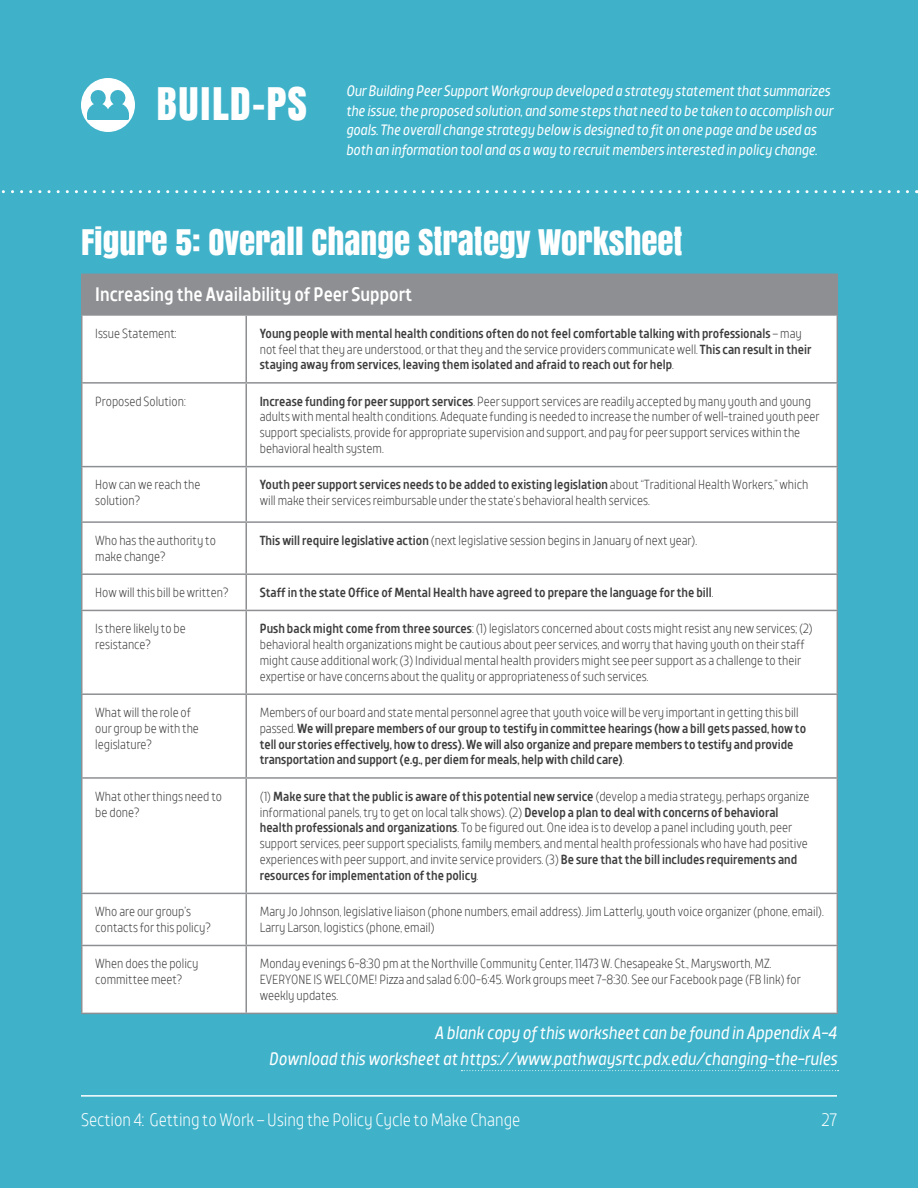
<style>
.page{position:relative;width:918px;height:1188px;background:#3fb2ca}
.page>*{position:absolute;margin:0;border:0;box-sizing:border-box;transform-origin:0 0}
.t1{font:42px "Anton";letter-spacing:.03em;color:#fff}
.t2{font:33px "Anton";color:#fff}
.t3{font:500 19.5px "TT Teds";color:#fff}
.t4{font:italic 18px "TT Teds";color:#fff}
.t5{font:300 18px "TT Teds";color:#fff}
.t6{font:italic 15px/19.5px "TT Teds";letter-spacing:-.005em;color:#fff}
.t7{font:300 13.2px/15.9px "TT Teds";color:#3e3e3f}
.t8{font:500 13.2px/15.9px "TT Teds";color:#3e3e3f}
.s1{font-weight:300}
.s2{font-weight:500}
</style>
<div class="page">
<svg style="left:81px;top:78px;width:54px;height:54px"></svg>
<svg style="left:1px;top:190px;width:907px;height:3px"></svg>
<div style="left:82px;top:274px;width:755px;height:41px;background:#8d8f92"></div>
<div style="left:82px;top:316px;width:755px;height:697px;background:#fff"></div>
<hr style="left:81px;top:274px;width:165px;height:1px;background:#8d8f92">
<hr style="left:81px;top:275px;width:1px;height:39px;background:#8d8f92">
<hr style="left:246px;top:274px;width:592px;height:1px;background:#8d8f92">
<hr style="left:837px;top:275px;width:1px;height:39px;background:#8d8f92">
<hr style="left:81px;top:314px;width:165px;height:2px;background:#8d8f92">
<hr style="left:81px;top:316px;width:1px;height:66px;background:#8d8f92">
<hr style="left:246px;top:314px;width:592px;height:2px;background:#8d8f92">
<hr style="left:245px;top:316px;width:2px;height:66px;background:#8d8f92">
<hr style="left:837px;top:316px;width:1px;height:66px;background:#8d8f92">
<hr style="left:81px;top:382px;width:165px;height:2px;background:#8d8f92">
<hr style="left:81px;top:384px;width:1px;height:82px;background:#8d8f92">
<hr style="left:246px;top:382px;width:592px;height:2px;background:#8d8f92">
<hr style="left:245px;top:384px;width:2px;height:82px;background:#8d8f92">
<hr style="left:837px;top:384px;width:1px;height:82px;background:#8d8f92">
<hr style="left:81px;top:466px;width:165px;height:1px;background:#8d8f92">
<hr style="left:81px;top:467px;width:1px;height:54px;background:#8d8f92">
<hr style="left:246px;top:466px;width:592px;height:1px;background:#8d8f92">
<hr style="left:245px;top:467px;width:2px;height:54px;background:#8d8f92">
<hr style="left:837px;top:467px;width:1px;height:54px;background:#8d8f92">
<hr style="left:81px;top:521px;width:165px;height:2px;background:#8d8f92">
<hr style="left:81px;top:523px;width:1px;height:50px;background:#8d8f92">
<hr style="left:246px;top:521px;width:592px;height:2px;background:#8d8f92">
<hr style="left:245px;top:523px;width:2px;height:50px;background:#8d8f92">
<hr style="left:837px;top:523px;width:1px;height:50px;background:#8d8f92">
<hr style="left:81px;top:573px;width:165px;height:2px;background:#8d8f92">
<hr style="left:81px;top:575px;width:1px;height:35px;background:#8d8f92">
<hr style="left:246px;top:573px;width:592px;height:2px;background:#8d8f92">
<hr style="left:245px;top:575px;width:2px;height:35px;background:#8d8f92">
<hr style="left:837px;top:575px;width:1px;height:35px;background:#8d8f92">
<hr style="left:81px;top:610px;width:165px;height:1px;background:#8d8f92">
<hr style="left:81px;top:611px;width:1px;height:82px;background:#8d8f92">
<hr style="left:246px;top:610px;width:592px;height:1px;background:#8d8f92">
<hr style="left:245px;top:611px;width:2px;height:82px;background:#8d8f92">
<hr style="left:837px;top:611px;width:1px;height:82px;background:#8d8f92">
<hr style="left:81px;top:693px;width:165px;height:2px;background:#8d8f92">
<hr style="left:81px;top:695px;width:1px;height:82px;background:#8d8f92">
<hr style="left:246px;top:693px;width:592px;height:2px;background:#8d8f92">
<hr style="left:245px;top:695px;width:2px;height:82px;background:#8d8f92">
<hr style="left:837px;top:695px;width:1px;height:82px;background:#8d8f92">
<hr style="left:81px;top:777px;width:165px;height:2px;background:#8d8f92">
<hr style="left:81px;top:779px;width:1px;height:114px;background:#8d8f92">
<hr style="left:246px;top:777px;width:592px;height:2px;background:#8d8f92">
<hr style="left:245px;top:779px;width:2px;height:114px;background:#8d8f92">
<hr style="left:837px;top:779px;width:1px;height:114px;background:#8d8f92">
<hr style="left:81px;top:893px;width:165px;height:1px;background:#8d8f92">
<hr style="left:81px;top:894px;width:1px;height:51px;background:#8d8f92">
<hr style="left:246px;top:893px;width:592px;height:1px;background:#8d8f92">
<hr style="left:245px;top:894px;width:2px;height:51px;background:#8d8f92">
<hr style="left:837px;top:894px;width:1px;height:51px;background:#8d8f92">
<hr style="left:81px;top:945px;width:165px;height:1px;background:#8d8f92">
<hr style="left:81px;top:946px;width:1px;height:67px;background:#8d8f92">
<hr style="left:246px;top:945px;width:592px;height:1px;background:#8d8f92">
<hr style="left:245px;top:946px;width:2px;height:67px;background:#8d8f92">
<hr style="left:837px;top:946px;width:1px;height:67px;background:#8d8f92">
<hr style="left:81px;top:1013px;width:165px;height:1px;background:#8d8f92">
<hr style="left:246px;top:1013px;width:592px;height:1px;background:#8d8f92">
<svg style="left:461px;top:1070px;width:378px;height:1px"></svg>
<hr style="left:81px;top:1095px;width:756px;height:2px;background:#fff">
<p class="t1" style="left:157px;top:71px;width:152px">BUILD-PS</p>
<p class="t6" style="left:347px;top:81px;width:488px">Our Building Peer Support Workgroup developed a strategy statement that summarizes the issue, the proposed solution, and some steps that need to be taken to accomplish our goals. The overall change strategy below is designed to fit on one page and be used as both an information tool and as a way to recruit members interested in policy change.</p>
<p class="t2" style="left:81px;top:216px;width:603px">FIGURE 5: OVERALL CHANGE STRATEGY WORKSHEET</p>
<p class="t3" style="left:95px;top:282px;width:319px">Increasing the Availability of Peer Support</p>
<p class="t7" style="left:95px;top:325px;width:83px">Issue Statement:</p>
<p class="t8" style="left:260px;top:325px;width:553px">Young people with mental health conditions often do not feel comfortable talking with professionals <span class="s1">– may not feel that they are understood, or that they and the service providers communicate well.</span> This can result in their staying away from services, leaving them isolated and afraid to reach out for help<span class="s1">.</span></p>
<p class="t7" style="left:95px;top:393px;width:92px">Proposed Solution:</p>
<p class="t7" style="left:260px;top:393px;width:561px"><span class="s2">Increase funding for peer support services</span>. Peer support services are readily accepted by many youth and young adults with mental health conditions. Adequate funding is needed to increase the number of well-trained youth peer support specialists, provide for appropriate supervision and support, and pay for peer support services within the behavioral health system.</p>
<p class="t7" style="left:95px;top:477px;width:107px">How can we reach the solution?</p>
<p class="t7" style="left:260px;top:477px;width:550px"><span class="s2">Youth peer support services needs to be added to existing legislation</span> about “Traditional Health Workers,” which will make their services reimbursable under the state’s behavioral health services.</p>
<p class="t7" style="left:95px;top:532px;width:122px">Who has the authority to make change?</p>
<p class="t7" style="left:260px;top:532px;width:439px"><span class="s2">This will require legislative action</span> (next legislative session begins in January of next year).</p>
<p class="t7" style="left:95px;top:585px;width:135px">How will this bill be written?</p>
<p class="t8" style="left:260px;top:585px;width:455px">Staff in the state Office of Mental Health have agreed to prepare the language for the bill<span class="s1">.</span></p>
<p class="t7" style="left:95px;top:621px;width:92px">Is there likely to be resistance?</p>
<p class="t7" style="left:260px;top:621px;width:555px"><span class="s2">Push back might come from three sources</span>: (1) legislators concerned about costs might resist any new services; (2) behavioral health organizations might be cautious about peer services, and worry that having youth on their staff might cause additional work; (3) Individual mental health providers might see peer support as a challenge to their expertise or have concerns about the quality or appropriateness of such services.</p>
<p class="t7" style="left:95px;top:705px;width:105px">What will the role of our group be with the legislature?</p>
<p class="t8" style="left:260px;top:705px;width:548px"><span class="s1">Members of our board and state mental personnel agree that youth voice will be very important in getting this bill passed.</span> We will prepare members of our group to testify in committee hearings (how a bill gets passed, how to tell our stories effectively, how to dress). We will also organize and prepare members to testify and provide transportation and support (e.g., per diem for meals, help with child care)<span class="s1">.</span></p>
<p class="t7" style="left:95px;top:788px;width:128px">What other things need to be done?</p>
<p class="t7" style="left:260px;top:788px;width:551px">(1) <span class="s2">Make sure that the public is aware of this potential new service</span> (develop a media strategy, perhaps organize informational panels, try to get on local talk shows). (2) <span class="s2">Develop a plan to deal with concerns of behavioral health professionals and organizations</span>. To be figured out. One idea is to develop a panel including youth, peer support services, peer support specialists, family members, and mental health professionals who have had positive experiences with peer support, and invite service providers. (3) <span class="s2">Be sure that the bill includes requirements and resources for implementation of the policy</span>.</p>
<p class="t7" style="left:95px;top:904px;width:117px">Who are our group’s contacts for this policy?</p>
<p class="t7" style="left:260px;top:904px;width:566px">Mary Jo Johnson, legislative liaison (phone numbers, email address). Jim Latterly, youth voice organizer (phone, email).<br>Larry Larson, logistics (phone, email)</p>
<p class="t7" style="left:95px;top:956px;width:105px">When does the policy committee meet?</p>
<p class="t7" style="left:260px;top:956px;width:543px">Monday evenings 6-8:30 pm at the Northville Community Center, 11473 W. Chesapeake St., Marysworth, MZ.<br>EVERYONE IS WELCOME! Pizza and salad 6:00-6:45. Work groups meet 7-8:30. See our Facebook page (FB link) for weekly updates.</p>
<p class="t4" style="left:435px;top:1022px;width:403px">A blank copy of this worksheet can be found in Appendix A-4</p>
<p class="t4" style="left:270px;top:1047px;width:570px">Download this worksheet at https://www.pathwaysrtc.pdx.edu/changing-the-rules</p>
<h3 class="t5" style="left:81px;top:1108px;width:441px">Section 4: Getting to Work – Using the Policy Cycle to Make Change</h3>
<h3 class="t5" style="left:822px;top:1108px;width:17px">27</h3>
</div>
